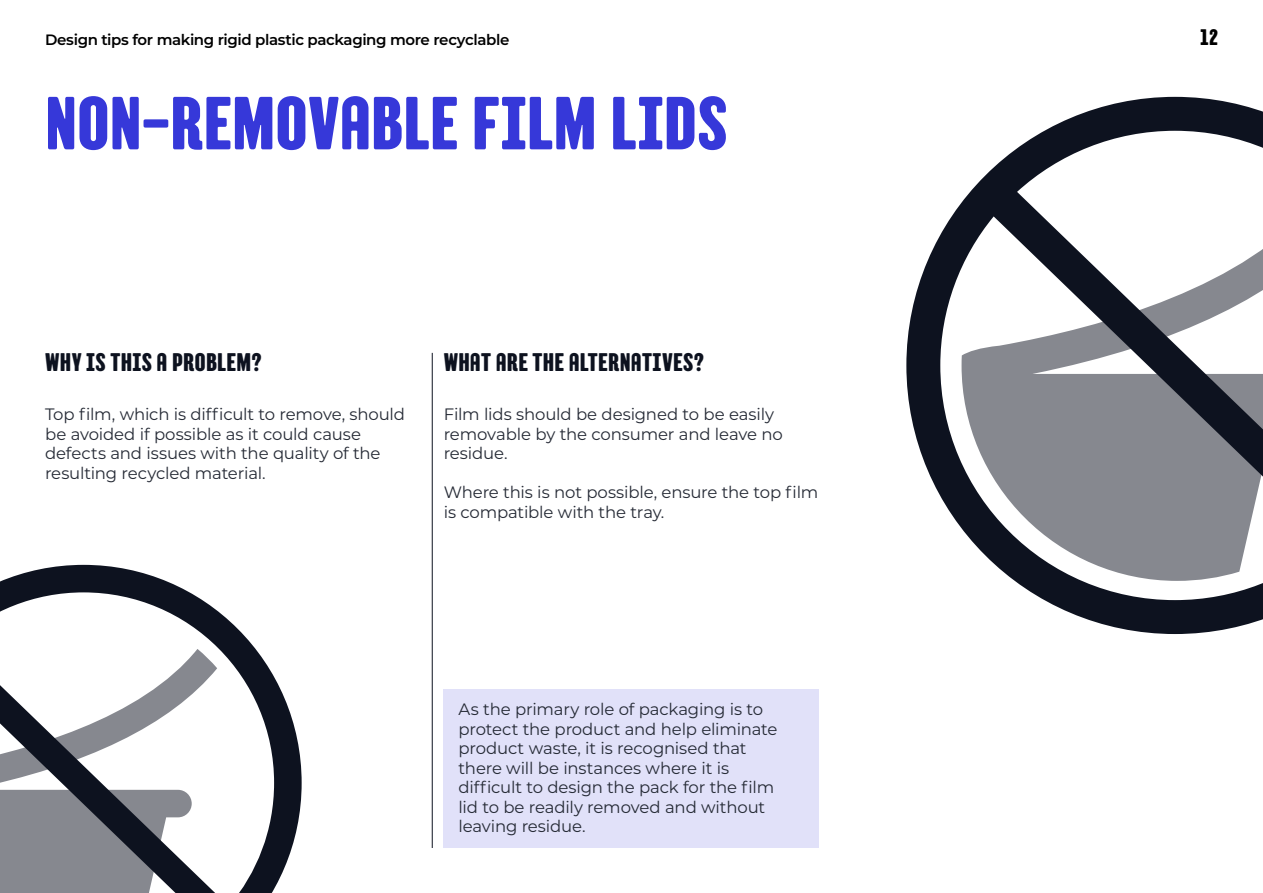
<style>
.page{position:relative;width:1263px;height:893px;background:#fff}
.page>*{position:absolute;margin:0;border:0;box-sizing:border-box;transform-origin:0 0}
.t1{font:75px "TT Berlinerins Grotesk";color:#3638d9}
.t2{font:25.5px "TT Berlinerins Grotesk";letter-spacing:.01em;color:#0d121f}
.t3{font:22.5px "TT Berlinerins Grotesk";color:#000}
.t4{font:16.5px/19.5px "Montserrat";letter-spacing:-.01em;color:#252a35}
.t5{font:600 15px "Montserrat";letter-spacing:-.025em;color:#000}
</style>
<div class="page">
<svg style="left:906px;top:97px;width:357px;height:537px"></svg>
<svg style="left:0;top:565px;width:302px;height:328px"></svg>
<hr style="left:432px;top:353px;width:1px;height:495px;background:#0d121f">
<div style="left:443px;top:689px;width:376px;height:158px;background:#e1e1f9"></div>
<p class="t5" style="left:45px;top:29px;width:466px">Design tips for making rigid plastic packaging more recyclable</p>
<h3 class="t3" style="left:1200px;top:23px;width:19px">12</h3>
<h1 class="t1" style="left:45px;top:76px;width:684px">NON-REMOVABLE FILM LIDS</h1>
<h2 class="t2" style="left:45px;top:346px;width:218px">WHY IS THIS A PROBLEM?</h2>
<p class="t4" style="left:45px;top:404px;width:361px">Top film, which is difficult to remove, should be avoided if possible as it could cause defects and issues with the quality of the resulting recycled material.</p>
<h2 class="t2" style="left:444px;top:346px;width:262px">WHAT ARE THE ALTERNATIVES?</h2>
<p class="t4" style="left:444px;top:404px;width:341px">Film lids should be designed to be easily removable by the consumer and leave no residue.</p>
<p class="t4" style="left:444px;top:482px;width:376px">Where this is not possible, ensure the top film is compatible with the tray.</p>
<p class="t4" style="left:458px;top:699px;width:320px">As the primary role of packaging is to protect the product and help eliminate product waste, it is recognised that there will be instances where it is difficult to design the pack for the film lid to be readily removed and without leaving residue.</p>
</div>
